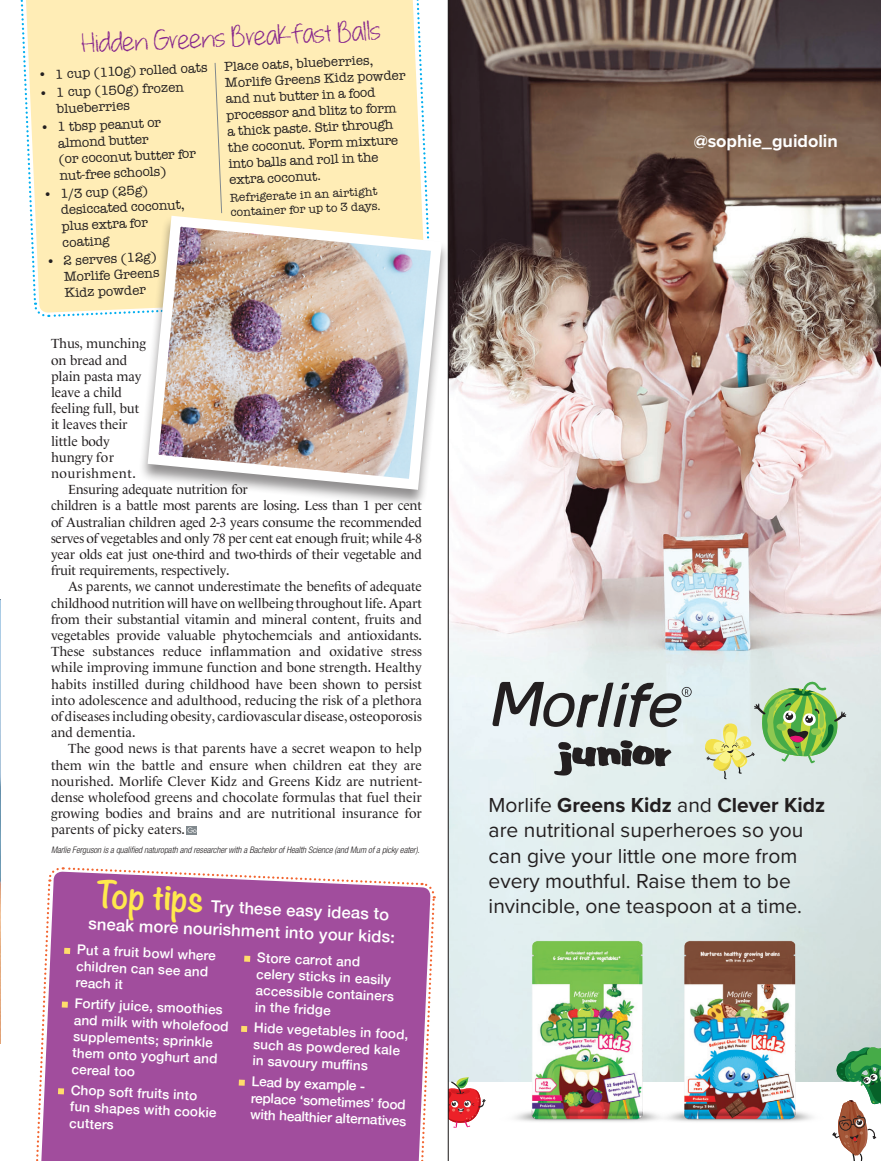
<style>
.page{position:relative;width:881px;height:1161px;background:#fff}
.page>*{position:absolute;margin:0;border:0;box-sizing:border-box;transform-origin:0 0}
.t1{font:34.5px "whateverittakes";color:#86268d}
.t2{font:21px/25.2px "Proxima Nova";color:#231f20}
.t3{font:700 18px "Proxima Nova";color:#fff}
.t4{font:500 16.5px/22px "Helvetica Neue";color:#fff;text-align:center}
.t5{font:13.5px "Le Monde Livre";letter-spacing:-.01em;color:#231f20}
.t6{font:13.5px/16.2px "American Typewriter";color:#231f20}
.t7{font:500 13.5px/16.5px "Helvetica Neue";color:#fff}
.t8{font:13.5px "Le Monde Livre";letter-spacing:.03em;color:#231f20}
.t9{font:12px/14.4px "American Typewriter";color:#231f20}
.t10{font:italic 300 condensed 9px "Helvetica Neue";letter-spacing:-.01em;color:#231f20}
.s1{font-family:"Noteworthy";font-weight:700;font-size:33px;color:#ffe94d}
.s2{font-weight:700}
</style>
<div class="page">
<img style="left:448px;top:0;width:432px;height:1077px">
<svg style="left:554px;top:740px;width:117px;height:35px;background:#929797"></svg>
<svg style="left:492px;top:682px;width:199px;height:45px;background:#a1a6a7"></svg>
<img style="left:477px;top:920px;width:152px;height:202px">
<img style="left:629px;top:920px;width:219px;height:202px">
<svg style="left:704px;top:681px;width:142px;height:98px;background:#bcd5ab"></svg>
<svg style="left:448px;top:1077px;width:37px;height:51px"></svg>
<svg style="left:800px;top:1047px;width:81px;height:114px"></svg>
<hr style="left:447px;top:0;width:1px;height:1161px;background:#231f20">
<img style="left:0;top:602px;width:1px;height:405px">
<svg style="left:0;top:1007px;width:1px;height:37px"></svg>
<svg style="left:36px;top:867px;width:400px;height:294px;background:#aa5da5"></svg>
<div style="left:238px;top:1079px;width:7px;height:7px;background:#ffdd6b"></div>
<div style="left:187px;top:826px;width:10px;height:8px;background:#81898e"></div>
<svg style="left:187px;top:827px;width:9px;height:6px"></svg>
<svg style="left:20px;top:0;width:408px;height:317px;background:#feeebb"></svg>
<div style="left:138px;top:216px;width:312px;height:292px;background:#231f20;opacity:.5"></div>
<img style="left:142px;top:210px;width:305px;height:285px">
<h1 class="t1" style="left:81px;top:22px;width:301px;rotate:-2deg">Hidden Greens Breakfast Balls</h1>
<p class="t6" style="left:38px;top:67px;width:171px;rotate:-3deg">• 1 cup (110g) rolled oats</p>
<p class="t6" style="left:55px;top:85px;width:130px;text-indent:-17px;rotate:-3deg">• 1 cup (150g) frozen blueberries</p>
<p class="t6" style="left:56px;top:119px;width:139px;text-indent:-17px;rotate:-3deg">• 1 tbsp peanut or almond butter<br>(or coconut butter for nut-free schools)</p>
<p class="t6" style="left:59px;top:186px;width:125px;text-indent:-17px;rotate:-3deg">• 1/3 cup (25g) desiccated coconut, plus extra for coating</p>
<p class="t6" style="left:62px;top:252px;width:97px;text-indent:-17px;rotate:-3deg">• 2 serves (12g)<br>Morlife Greens<br>Kidz powder</p>
<p class="t6" style="left:223px;top:59px;width:183px;rotate:-3deg">Place oats, blueberries,<br>Morlife Greens Kidz powder and nut butter in a food processor and blitz to form<br>a thick paste. Stir through the coconut. Form mixture into balls and roll in the extra coconut.</p>
<p class="t9" style="left:229px;top:191px;width:152px;rotate:-3deg">Refrigerate in an airtight container for up to 3 days.</p>
<p class="t5" style="left:51px;top:336px;width:96px">Thus, munching</p>
<p class="t5" style="left:51px;top:352px;width:78px">on bread and</p>
<p class="t5" style="left:51px;top:368px;width:92px">plain pasta may</p>
<p class="t5" style="left:51px;top:384px;width:72px">leave a child</p>
<p class="t5" style="left:51px;top:400px;width:90px">feeling full, but</p>
<p class="t5" style="left:51px;top:417px;width:78px">it leaves their</p>
<p class="t5" style="left:51px;top:433px;width:60px">little body</p>
<p class="t5" style="left:51px;top:449px;width:64px">hungry for</p>
<p class="t8" style="left:51px;top:465px;width:86px">nourishment.</p>
<p class="t5" style="left:68px;top:481px;width:181px">Ensuring adequate nutrition for</p>
<p class="t5" style="left:51px;top:498px;width:372px">children is a battle most parents are losing. Less than 1 per cent</p>
<p class="t5" style="left:51px;top:514px;width:372px">of Australian children aged 2-3 years consume the recommended</p>
<p class="t5" style="left:51px;top:530px;width:372px">serves of vegetables and only 78 per cent eat enough fruit; while 4-8</p>
<p class="t5" style="left:51px;top:546px;width:372px">year olds eat just one-third and two-thirds of their vegetable and</p>
<p class="t5" style="left:51px;top:562px;width:180px">fruit requirements, respectively.</p>
<p class="t5" style="left:68px;top:579px;width:355px">As parents, we cannot underestimate the benefits of adequate</p>
<p class="t5" style="left:51px;top:595px;width:372px">childhood nutrition will have on wellbeing throughout life. Apart</p>
<p class="t5" style="left:51px;top:611px;width:372px">from their substantial vitamin and mineral content, fruits and</p>
<p class="t5" style="left:51px;top:627px;width:372px">vegetables provide valuable phytochemcials and antioxidants.</p>
<p class="t5" style="left:51px;top:643px;width:372px">These substances reduce inflammation and oxidative stress</p>
<p class="t5" style="left:51px;top:660px;width:372px">while improving immune function and bone strength. Healthy</p>
<p class="t5" style="left:51px;top:676px;width:372px">habits instilled during childhood have been shown to persist</p>
<p class="t5" style="left:51px;top:692px;width:372px">into adolescence and adulthood, reducing the risk of a plethora</p>
<p class="t5" style="left:51px;top:708px;width:372px">of diseases including obesity, cardiovascular disease, osteoporosis</p>
<p class="t5" style="left:51px;top:724px;width:86px">and dementia.</p>
<p class="t5" style="left:68px;top:741px;width:355px">The good news is that parents have a secret weapon to help</p>
<p class="t5" style="left:51px;top:757px;width:372px">them win the battle and ensure when children eat they are</p>
<p class="t5" style="left:51px;top:773px;width:372px">nourished. Morlife Clever Kidz and Greens Kidz are nutrient-</p>
<p class="t5" style="left:51px;top:789px;width:372px">dense wholefood greens and chocolate formulas that fuel their</p>
<p class="t5" style="left:51px;top:805px;width:372px">growing bodies and brains and are nutritional insurance for</p>
<p class="t5" style="left:51px;top:822px;width:135px">parents of picky eaters.</p>
<p class="t10" style="left:51px;top:845px;width:370px">Marlie Ferguson is a qualified naturopath and researcher with a Bachelor of Health Science (and Mum of a picky eater).</p>
<p class="t4" style="left:89px;top:890px;width:308px;rotate:2deg"><span class="s1">Top tips</span> Try these easy ideas to sneak more nourishment into your kids:</p>
<p class="t7" style="left:78px;top:939px;width:140px;rotate:3deg">Put a fruit bowl where children can see and reach it</p>
<p class="t7" style="left:75px;top:993px;width:156px;rotate:3deg">Fortify juice, smoothies and milk with wholefood supplements; sprinkle them onto yoghurt and cereal too</p>
<p class="t7" style="left:71px;top:1080px;width:148px;rotate:3deg">Chop soft fruits into fun shapes with cookie cutters</p>
<p class="t7" style="left:257px;top:947px;width:140px;rotate:3deg">Store carrot and celery sticks in easily accessible containers in the fridge</p>
<p class="t7" style="left:254px;top:1017px;width:156px;rotate:3deg">Hide vegetables in food, such as powdered kale in savoury muffi ns</p>
<p class="t7" style="left:252px;top:1071px;width:158px;rotate:3deg">Lead by example - replace ‘sometimes’ food with healthier alternatives</p>
<h3 class="t3" style="left:693px;top:127px;width:146px">@sophie_guidolin</h3>
<h2 class="t2" style="left:488px;top:792px;width:338px">Morlife <span class="s2">Greens Kidz</span> and <span class="s2">Clever Kidz </span>are nutritional superheroes so you can give your little one more from every mouthful. Raise them to be invincible, one teaspoon at a time.</h2>
</div>
